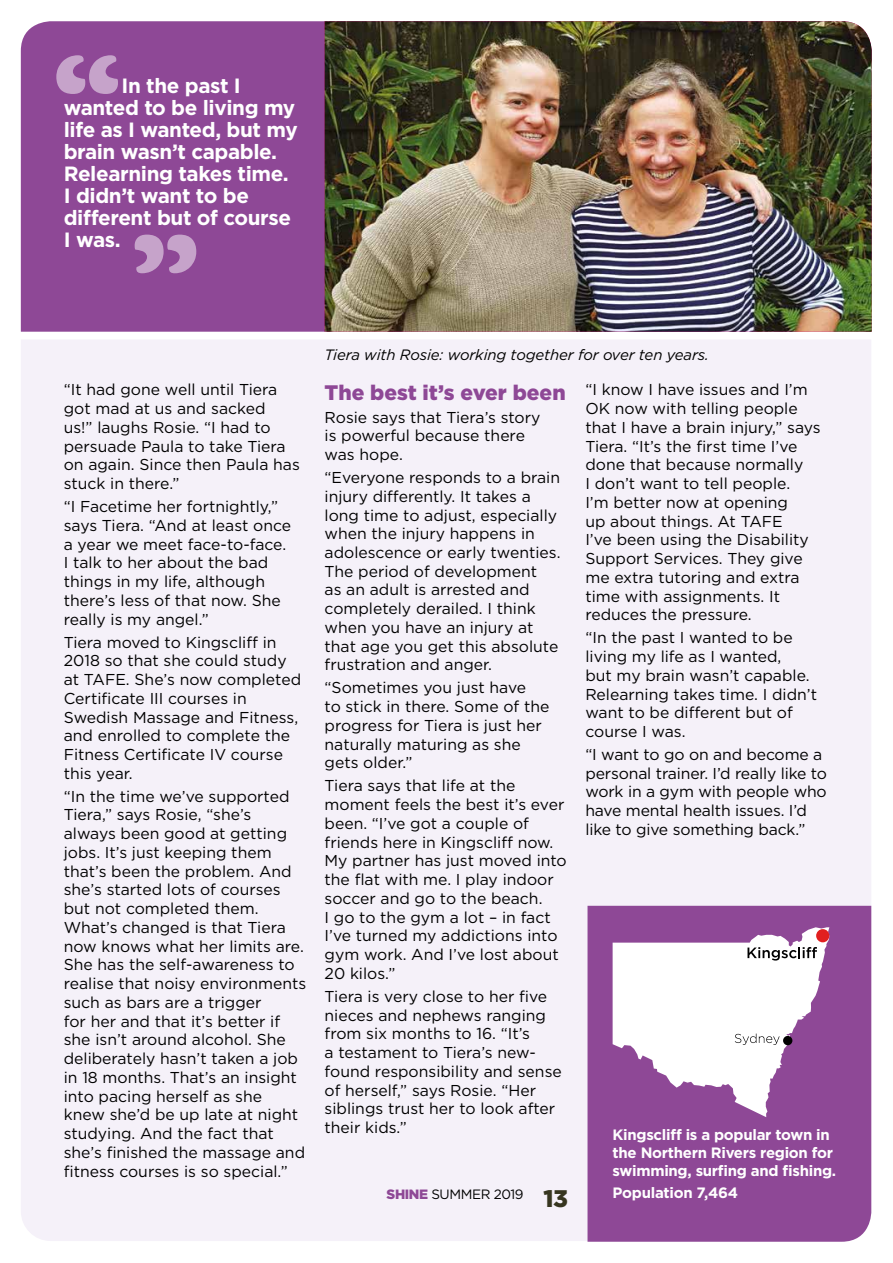
<style>
.page{position:relative;width:893px;height:1263px;background:#fff}
.page>*{position:absolute;margin:0;border:0;box-sizing:border-box;transform-origin:0 0}
.t1{font:900 24px "Gotham";color:#373620}
.t2{font:900 21px "Gotham";color:#8e4896}
.t3{font:700 20.7px/21.9px "Gotham";letter-spacing:-.02em;color:#fff}
.t4{font:15.75px/18.8px "Gotham";color:#000}
.t5{font:700 15px/18px "Gotham";letter-spacing:-.02em;color:#fff}
.t6{font:italic 15px "Gotham";letter-spacing:-.01em;color:#000}
.t7{font:13.5px "Gotham";letter-spacing:-.03em;color:#000}
.s1{font-weight:900;color:#8e4896}
</style>
<div class="page">
<div style="left:21px;top:340px;width:850px;height:901px;background:#f5f1f9"></div>
<div style="left:21px;top:21px;width:304px;height:311px;background:#8e4896"></div>
<img style="left:325px;top:21px;width:547px;height:311px">
<div style="left:587px;top:906px;width:284px;height:336px;background:#8e4896"></div>
<svg style="left:613px;top:927px;width:216px;height:190px"></svg>
<svg style="left:56px;top:55px;width:62px;height:39px;background:#b181b6"></svg>
<svg style="left:135px;top:235px;width:61px;height:38px;background:#b283b8"></svg>
<p class="t3" style="left:64px;top:75px;width:235px;text-indent:58px">In the past I wanted to be living my life as I wanted, but my brain wasn’t capable.<br>Relearning takes time.<br>I didn’t want to be different but of course<br>I was.</p>
<p class="t4" style="left:64px;top:380px;width:238px">“It had gone well until Tiera got mad at us and sacked<br>us!” laughs Rosie. “I had to persuade Paula to take Tiera on again. Since then Paula has stuck in there.”</p>
<p class="t4" style="left:64px;top:497px;width:229px">“I Facetime her fortnightly,” says Tiera. “And at least once a year we meet face-to-face.<br>I talk to her about the bad things in my life, although there’s less of that now. She really is my angel.”</p>
<p class="t4" style="left:64px;top:632px;width:239px">Tiera moved to Kingscliff in<br>2018 so that she could study at TAFE. She’s now completed<br>Certificate III courses in<br>Swedish Massage and Fitness, and enrolled to complete the<br>Fitness Certificate IV course this year.</p>
<p class="t4" style="left:64px;top:786px;width:244px">“In the time we’ve supported<br>Tiera,” says Rosie, “she’s always been good at getting jobs. It’s just keeping them that’s been the problem. And she’s started lots of courses but not completed them.<br>What’s changed is that Tiera now knows what her limits are.<br>She has the self-awareness to realise that noisy environments such as bars are a trigger<br>for her and that it’s better if she isn’t around alcohol. She deliberately hasn’t taken a job in 18 months. That’s an insight into pacing herself as she knew she’d be up late at night studying. And the fact that she’s finished the massage and fitness courses is so special.”</p>
<p class="t6" style="left:325px;top:345px;width:386px">Tiera with Rosie: working together for over ten years.</p>
<h3 class="t2" style="left:325px;top:378px;width:243px">The best it’s ever been</h3>
<p class="t4" style="left:325px;top:407px;width:217px">Rosie says that Tiera’s story is powerful because there was hope.</p>
<p class="t4" style="left:325px;top:468px;width:237px">“Everyone responds to a brain injury differently. It takes a long time to adjust, especially when the injury happens in adolescence or early twenties.<br>The period of development<br>as an adult is arrested and completely derailed. I think when you have an injury at that age you get this absolute frustration and anger.</p>
<p class="t4" style="left:325px;top:678px;width:226px">“Sometimes you just have<br>to stick in there. Some of the progress for Tiera is just her naturally maturing as she gets older.”</p>
<p class="t4" style="left:325px;top:776px;width:244px">Tiera says that life at the moment feels the best it’s ever been. “I’ve got a couple of friends here in Kingscliff now.<br>My partner has just moved into the flat with me. I play indoor soccer and go to the beach.<br>I go to the gym a lot – in fact<br>I’ve turned my addictions into gym work. And I’ve lost about<br>20 kilos.”</p>
<p class="t4" style="left:325px;top:986px;width:239px">Tiera is very close to her five nieces and nephews ranging from six months to 16. “It’s<br>a testament to Tiera’s new&shy;found responsibility and sense of herself,” says Rosie. “Her siblings trust her to look after their kids.”</p>
<p class="t7" style="left:387px;top:1185px;width:139px"><span class="s1">SHINE</span> SUMMER 2019</p>
<h1 class="t1" style="left:544px;top:1182px;width:26px">13</h1>
<p class="t4" style="left:585px;top:380px;width:237px">“I know I have issues and I’m<br>OK now with telling people that I have a brain injury,” says<br>Tiera. “It’s the first time I’ve done that because normally<br>I don’t want to tell people.<br>I’m better now at opening<br>up about things. At TAFE<br>I’ve been using the Disability<br>Support Services. They give me extra tutoring and extra time with assignments. It reduces the pressure.</p>
<p class="t4" style="left:585px;top:628px;width:233px">“In the past I wanted to be living my life as I wanted,<br>but my brain wasn’t capable.<br>Relearning takes time. I didn’t want to be different but of course I was.</p>
<p class="t4" style="left:585px;top:745px;width:243px">“I want to go on and become a personal trainer. I’d really like to work in a gym with people who have mental health issues. I’d like to give something back.”</p>
<p class="t5" style="left:613px;top:1125px;width:225px">Kingscliff is a popular town in the Northern Rivers region for swimming, surfing and fishing.</p>
<p class="t5" style="left:613px;top:1184px;width:127px">Population 7,464</p>
</div>
